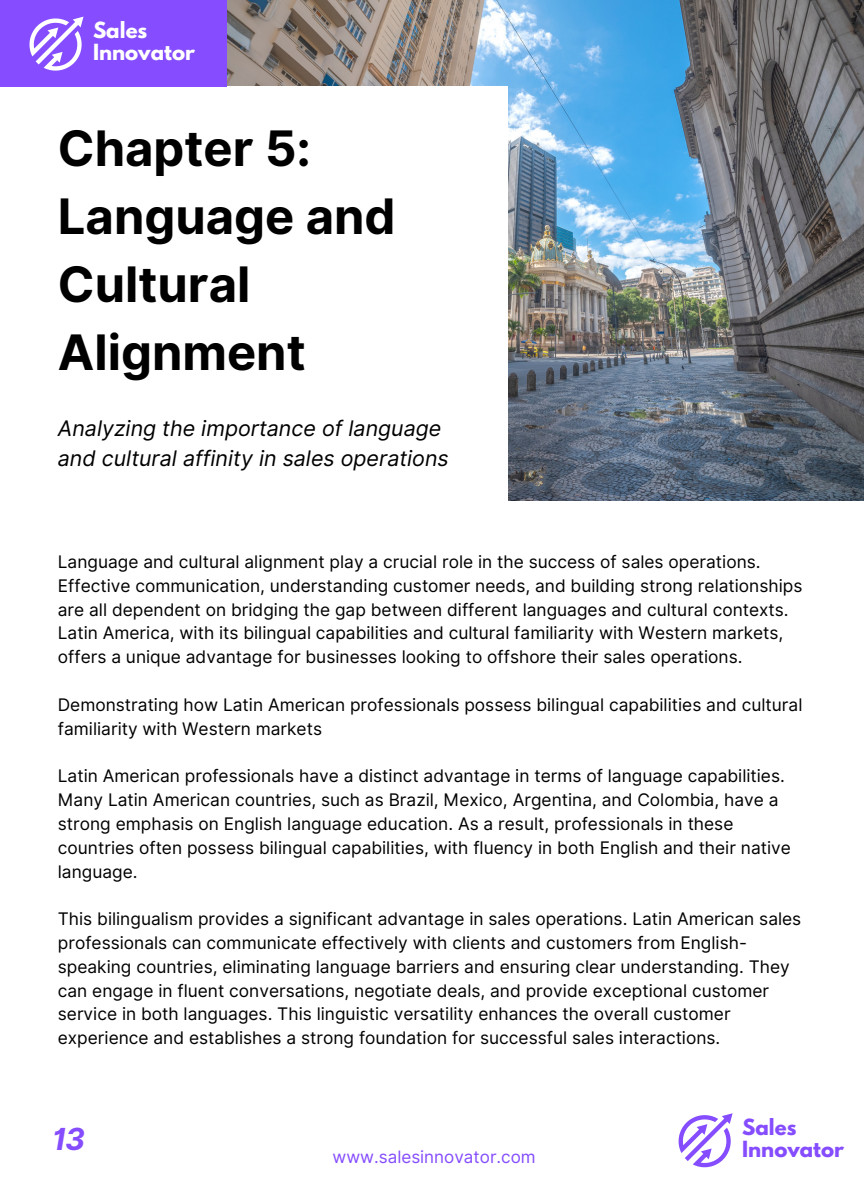
<style>
.page{position:relative;width:864px;height:1188px;background:#fff}
.page>*{position:absolute;margin:0;border:0;box-sizing:border-box;transform-origin:0 0}
.t1{font:700 48.9px/67.9px "Inter";color:#000}
.t2{font:italic 700 30.45px "Inter";color:#854dff}
.t3{font:italic 21.45px/29.5px "Inter";color:#000}
.t4{font:700 19.8px "League Spartan";color:#fff}
.t5{font:700 19.8px "League Spartan";color:#854dff}
.t6{font:17.25px/23.9px "Inter";color:#000}
.t7{font:17.1px "Inter";color:#854dff}
</style>
<div class="page">
<img style="left:226px;top:0;width:638px;height:501px">
<div style="left:0;top:86px;width:507px;height:433px;background:#fff"></div>
<div style="left:0;top:0;width:226px;height:87px;background:#854dff"></div>
<svg style="left:30px;top:17px;width:54px;height:54px"></svg>
<svg style="left:679px;top:1113px;width:54px;height:54px"></svg>
<p class="t4" style="left:93px;top:20px;width:56px">Sales</p>
<p class="t4" style="left:93px;top:42px;width:103px">Innovator</p>
<p class="t1" style="left:58px;top:114px;width:339px">Chapter 5:<br>Language and<br>Cultural<br>Alignment</p>
<p class="t3" style="left:58px;top:414px;width:392px">Analyzing the importance of language and cultural affinity in sales operations</p>
<p class="t6" style="left:58px;top:550px;width:746px">Language and cultural alignment play a crucial role in the success of sales operations.<br>Effective communication, understanding customer needs, and building strong relationships are all dependent on bridging the gap between different languages and cultural contexts.<br>Latin America, with its bilingual capabilities and cultural familiarity with Western markets, offers a unique advantage for businesses looking to offshore their sales operations.</p>
<p class="t6" style="left:58px;top:693px;width:746px">Demonstrating how Latin American professionals possess bilingual capabilities and cultural familiarity with Western markets</p>
<p class="t6" style="left:58px;top:764px;width:735px">Latin American professionals have a distinct advantage in terms of language capabilities.<br>Many Latin American countries, such as Brazil, Mexico, Argentina, and Colombia, have a strong emphasis on English language education. As a result, professionals in these countries often possess bilingual capabilities, with fluency in both English and their native language.</p>
<p class="t6" style="left:58px;top:907px;width:745px">This bilingualism provides a significant advantage in sales operations. Latin American sales professionals can communicate effectively with clients and customers from English&shy;speaking countries, eliminating language barriers and ensuring clear understanding. They can engage in fluent conversations, negotiate deals, and provide exceptional customer service in both languages. This linguistic versatility enhances the overall customer experience and establishes a strong foundation for successful sales interactions.</p>
<p class="t2" style="left:52px;top:1121px;width:35px">13</p>
<p class="t7" style="left:333px;top:1146px;width:205px">www.salesinnovator.com</p>
<p class="t5" style="left:742px;top:1117px;width:56px">Sales</p>
<p class="t5" style="left:742px;top:1139px;width:103px">Innovator</p>
</div>
